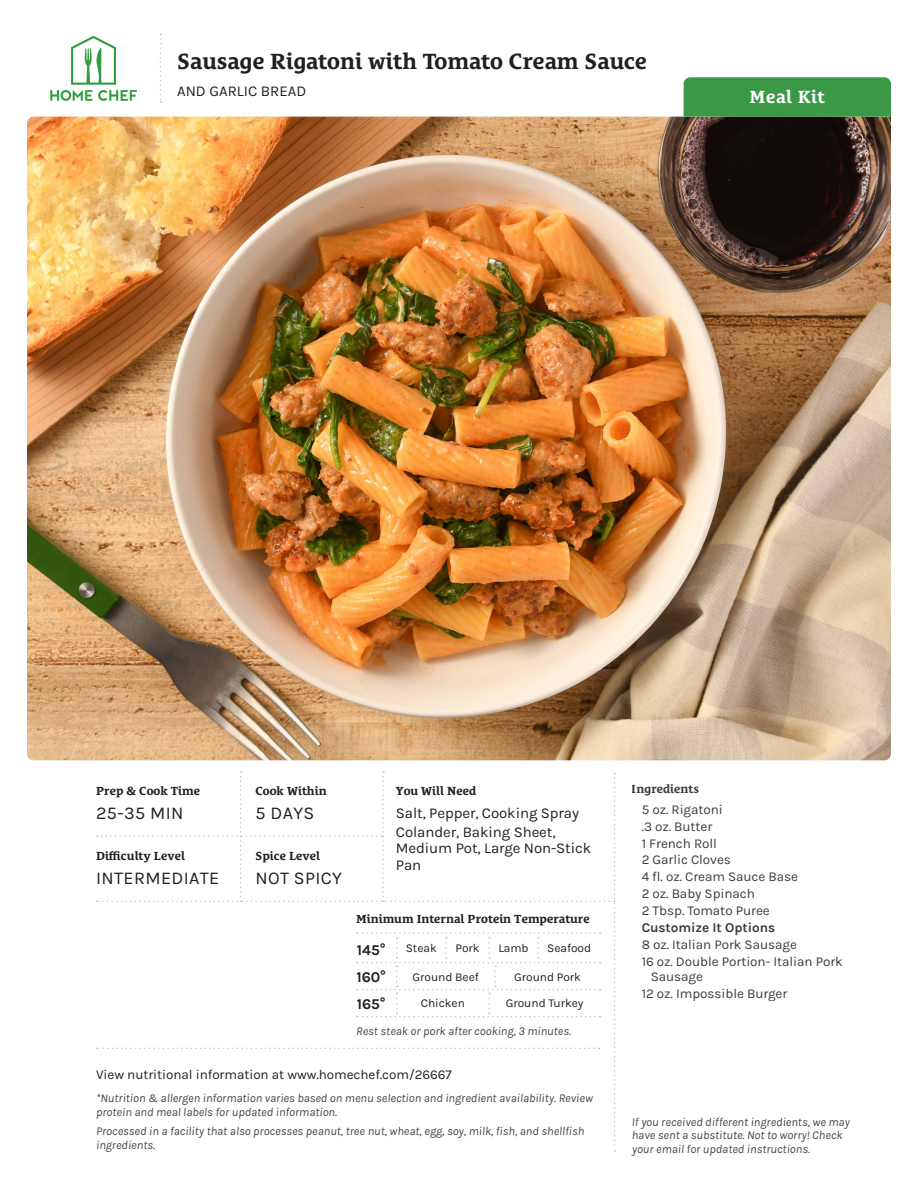
<style>
.page{position:relative;width:918px;height:1188px;background:#fff}
.page>*{position:absolute;margin:0;border:0;box-sizing:border-box;transform-origin:0 0}
.t1{font:700 22.5px "Le Monde Courrier Pro";color:#231f20}
.Stats{font:18px "Karla";letter-spacing:.02em;color:#231f20}
.t2{font:700 18px "Le Monde Courrier Pro";letter-spacing:.025em;color:#fff}
.Ingredient_List{font:15px/16.5px "Karla";letter-spacing:-.005em;color:#231f20}
.Ingredient_List-2{font:700 15px "Karla";letter-spacing:-.005em;color:#231f20}
.Ingredient_List-3{font:13.5px/17px "Karla";letter-spacing:-.005em;color:#231f20}
.t3{font:700 13.5px "Karla";letter-spacing:-.005em;color:#231f20}
.Ingredient_List-4{font:italic 12px/13.5px "Karla";color:#414241}
.Stats_Heading{font:700 12px "Le Monde Courrier Pro";color:#231f20}
.Ingredient_List-5{font:12px "Karla";letter-spacing:-.005em;color:#231f20}
</style>
<div class="page">
<img style="left:27px;top:117px;width:864px;height:643px">
<svg style="left:50px;top:36px;width:87px;height:65px"></svg>
<svg style="left:160px;top:34px;width:1px;height:68px"></svg>
<svg style="left:97px;top:771px;width:519px;height:381px"></svg>
<div style="left:684px;top:77px;width:207px;height:40px;background:#3a9846"></div>
<p class="t1" style="left:177px;top:42px;width:472px">Sausage Rigatoni with Tomato Cream Sauce</p>
<p class="Ingredient_List" style="left:177px;top:82px;width:131px">AND GARLIC BREAD</p>
<p class="t2" style="left:750px;top:82px;width:77px">Meal Kit</p>
<p class="Stats_Heading" style="left:96px;top:781px;width:106px">Prep &amp; Cook Time</p>
<p class="Stats_Heading" style="left:255px;top:781px;width:73px">Cook Within</p>
<p class="Stats_Heading" style="left:396px;top:781px;width:82px">You Will Need</p>
<p class="Stats" style="left:96px;top:801px;width:89px">25-35 MIN</p>
<p class="Stats_Heading" style="left:96px;top:846px;width:90px">Difficulty Level</p>
<p class="Stats" style="left:255px;top:801px;width:61px">5 DAYS</p>
<p class="Ingredient_List" style="left:396px;top:805px;width:185px">Salt, Pepper, Cooking Spray</p>
<p class="Ingredient_List" style="left:396px;top:823px;width:197px">Colander, Baking Sheet,<br>Medium Pot, Large Non-Stick<br>Pan</p>
<p class="Stats_Heading" style="left:255px;top:846px;width:66px">Spice Level</p>
<p class="Stats" style="left:96px;top:866px;width:125px">INTERMEDIATE</p>
<p class="Stats" style="left:255px;top:866px;width:88px">NOT SPICY</p>
<p class="Stats_Heading" style="left:356px;top:909px;width:235px">Minimum Internal Protein Temperature</p>
<p class="Ingredient_List-2" style="left:357px;top:940px;width:30px">145°</p>
<p class="Ingredient_List-5" style="left:406px;top:940px;width:33px">Steak</p>
<p class="Ingredient_List-2" style="left:356px;top:967px;width:31px">160°</p>
<p class="Ingredient_List-2" style="left:357px;top:994px;width:30px">165°</p>
<p class="Ingredient_List-5" style="left:455px;top:940px;width:26px">Pork</p>
<p class="Ingredient_List-5" style="left:498px;top:940px;width:32px">Lamb</p>
<p class="Ingredient_List-5" style="left:547px;top:940px;width:45px">Seafood</p>
<p class="Ingredient_List-5" style="left:514px;top:969px;width:68px">Ground Pork</p>
<p class="Ingredient_List-5" style="left:506px;top:996px;width:79px">Ground Turkey</p>
<p class="Ingredient_List-5" style="left:413px;top:969px;width:68px">Ground Beef</p>
<p class="Ingredient_List-5" style="left:421px;top:996px;width:46px">Chicken</p>
<p class="Ingredient_List-4" style="left:356px;top:1024px;width:216px">Rest steak or pork after cooking, 3 minutes.</p>
<p class="Ingredient_List-3" style="left:96px;top:1066px;width:357px">View nutritional information at www.homechef.com/26667</p>
<p class="Ingredient_List-4" style="left:96px;top:1091px;width:498px">*Nutrition &amp; allergen information varies based on menu selection and ingredient availability. Review protein and meal labels for updated information.</p>
<p class="Ingredient_List-4" style="left:96px;top:1124px;width:490px">Processed in a facility that also processes peanut, tree nut, wheat, egg, soy, milk, fish, and shellfish ingredients.</p>
<p class="Stats_Heading" style="left:632px;top:779px;width:69px">Ingredients</p>
<p class="Ingredient_List-3" style="left:642px;top:800px;width:158px">5 oz. Rigatoni<br>.3 oz. Butter<br>1 French Roll<br>2 Garlic Cloves<br>4 fl. oz. Cream Sauce Base<br>2 oz. Baby Spinach<br>2 Tbsp. Tomato Puree</p>
<p class="t3" style="left:642px;top:919px;width:135px">Customize It Options</p>
<p class="Ingredient_List-3" style="left:642px;top:935px;width:203px">8 oz. Italian Pork Sausage<br>16 oz. Double Portion- Italian Pork</p>
<p class="Ingredient_List-3" style="left:642px;top:967px;width:147px;text-indent:9px">Sausage<br>12 oz. Impossible Burger</p>
<p class="Ingredient_List-4" style="left:632px;top:1115px;width:220px">If you received different ingredients, we may have sent a substitute. Not to worry! Check your email for updated instructions.</p>
</div>
